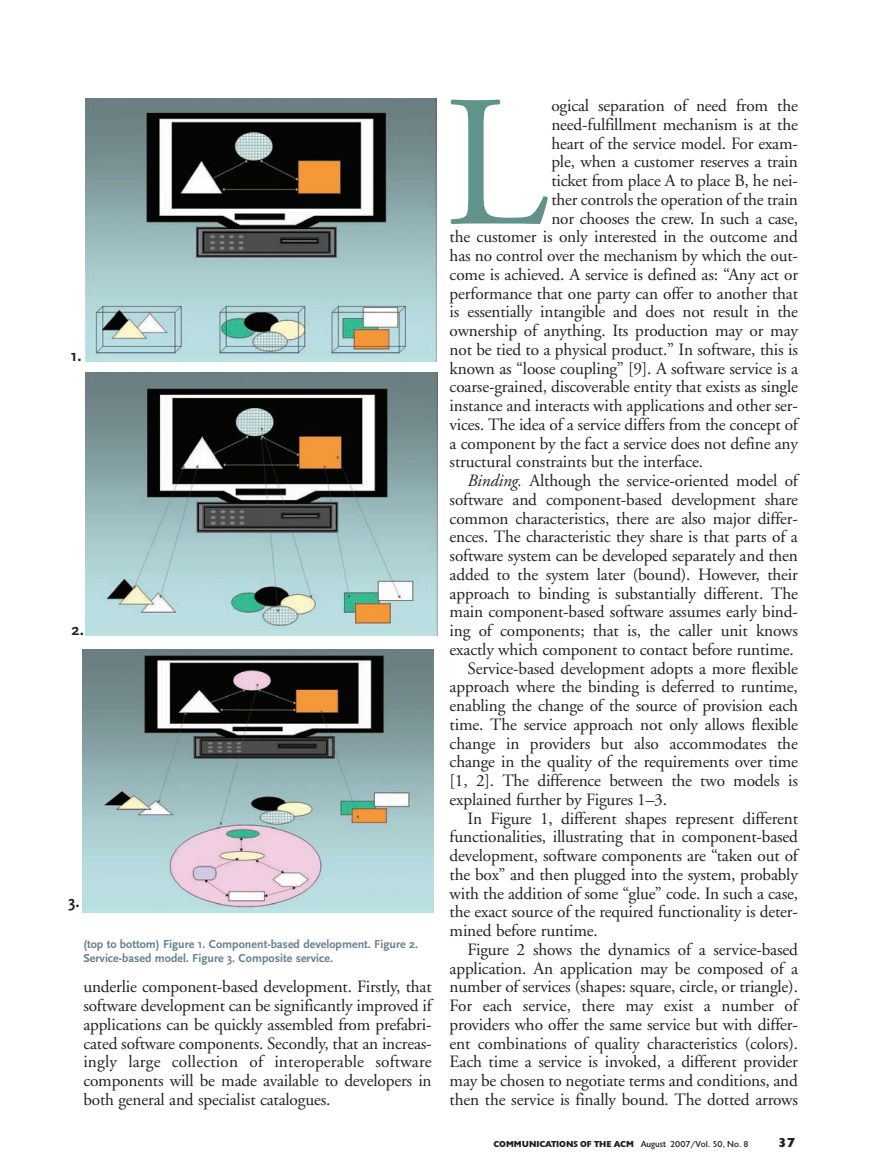
<style>
.page{position:relative;width:879px;height:1174px;background:#fff}
.page>*{position:absolute;margin:0;border:0;box-sizing:border-box;transform-origin:0 0}
.t1{font:186.9px "Adobe Garamond";color:#61938a}
.t2{font:700 18px "Gill Sans";letter-spacing:-.01em;color:#231f20}
.t3{font:17.25px/18.8px "Adobe Garamond";letter-spacing:-.01em;color:#231f20;text-align:justify}
.t4{font:700 16.5px "Scala Sans";color:#231f20}
.t5{font:900 13.5px "Gill";color:#231f20}
.t6{font:700 12px/13.5px "Scala Sans";color:#67818d}
.t7{font:900 9px "Gill";color:#231f20}
.s1{font-style:italic}
.s2{font-weight:400}
</style>
<div class="page">
<img style="left:85px;top:98px;width:351px;height:263px">
<img style="left:85px;top:373px;width:352px;height:263px">
<img style="left:82px;top:649px;width:351px;height:264px">
<p class="t4" style="left:71px;top:346px;width:12px">1.</p>
<p class="t4" style="left:71px;top:620px;width:14px">2.</p>
<p class="t4" style="left:68px;top:892px;width:13px">3.</p>
<p class="t6" style="left:83px;top:938px;width:336px">(top to bottom) Figure 1. Component-based development. Figure 2.<br>Service-based model. Figure 3. Composite service.</p>
<p class="t2" style="left:185px;top:994px;width:165px">Elfatatry fig 3 (8/07)</p>
<p class="t3" style="left:83px;top:979px;width:350px">underlie component-based development. Firstly, that software development can be significantly improved if applications can be quickly assembled from prefabri&shy;cated software components. Secondly, that an increas&shy;ingly large collection of interoperable software components will be made available to developers in both general and specialist catalogues.</p>
<h1 class="t1" style="left:444px;top:90px;width:105px">L</h1>
<p class="t3" style="left:551px;top:98px;width:248px">ogical separation of need from the</p>
<p class="t3" style="left:551px;top:116px;width:248px">need-fulfillment mechanism is at the</p>
<p class="t3" style="left:551px;top:135px;width:248px">heart of the service model. For exam-</p>
<p class="t3" style="left:551px;top:154px;width:248px">ple, when a customer reserves a train</p>
<p class="t3" style="left:551px;top:173px;width:248px">ticket from place A to place B, he nei-</p>
<p class="t3" style="left:551px;top:191px;width:248px">ther controls the operation of the train</p>
<p class="t3" style="left:551px;top:210px;width:248px">nor chooses the crew. In such a case,</p>
<p class="t3" style="left:449px;top:229px;width:349px">the customer is only interested in the outcome and</p>
<p class="t3" style="left:449px;top:248px;width:350px">has no control over the mechanism by which the out-</p>
<p class="t3" style="left:449px;top:266px;width:350px">come is achieved. A service is defined as: “Any act or</p>
<p class="t3" style="left:449px;top:285px;width:350px">performance that one party can offer to another that</p>
<p class="t3" style="left:449px;top:304px;width:350px">is essentially intangible and does not result in the</p>
<p class="t3" style="left:449px;top:323px;width:350px">ownership of anything. Its production may or may</p>
<p class="t3" style="left:449px;top:341px;width:350px">not be tied to a physical product.” In software, this is</p>
<p class="t3" style="left:449px;top:360px;width:350px">known as “loose coupling” [9]. A software service is a</p>
<p class="t3" style="left:449px;top:379px;width:350px">coarse-grained, discoverable entity that exists as single</p>
<p class="t3" style="left:449px;top:398px;width:350px">instance and interacts with applications and other ser-</p>
<p class="t3" style="left:449px;top:416px;width:349px">vices. The idea of a service differs from the concept of</p>
<p class="t3" style="left:449px;top:435px;width:349px">a component by the fact a service does not define any</p>
<p class="t3" style="left:449px;top:454px;width:255px">structural constraints but the interface.</p>
<p class="t3" style="left:467px;top:473px;width:331px"><span class="s1">Binding.</span> Although the service-oriented model of</p>
<p class="t3" style="left:449px;top:491px;width:349px">software and component-based development share</p>
<p class="t3" style="left:449px;top:510px;width:350px">common characteristics, there are also major differ-</p>
<p class="t3" style="left:449px;top:529px;width:349px">ences. The characteristic they share is that parts of a</p>
<p class="t3" style="left:449px;top:548px;width:350px">software system can be developed separately and then</p>
<p class="t3" style="left:449px;top:566px;width:349px">added to the system later (bound). However, their</p>
<p class="t3" style="left:449px;top:585px;width:349px">approach to binding is substantially different. The</p>
<p class="t3" style="left:449px;top:604px;width:349px">main component-based software assumes early bind-</p>
<p class="t3" style="left:449px;top:623px;width:349px">ing of components; that is, the caller unit knows</p>
<p class="t3" style="left:449px;top:641px;width:345px">exactly which component to contact before runtime.</p>
<p class="t3" style="left:467px;top:660px;width:331px">Service-based development adopts a more flexible</p>
<p class="t3" style="left:449px;top:679px;width:349px">approach where the binding is deferred to runtime,</p>
<p class="t3" style="left:449px;top:698px;width:350px">enabling the change of the source of provision each</p>
<p class="t3" style="left:449px;top:716px;width:349px">time. The service approach not only allows flexible</p>
<p class="t3" style="left:449px;top:735px;width:349px">change in providers but also accommodates the</p>
<p class="t3" style="left:449px;top:754px;width:350px">change in the quality of the requirements over time</p>
<p class="t3" style="left:449px;top:773px;width:349px">[1, 2]. The difference between the two models is</p>
<p class="t3" style="left:449px;top:791px;width:219px">explained further by Figures 1–3.</p>
<p class="t3" style="left:467px;top:810px;width:331px">In Figure 1, different shapes represent different</p>
<p class="t3" style="left:449px;top:829px;width:349px">functionalities, illustrating that in component-based</p>
<p class="t3" style="left:449px;top:848px;width:349px">development, software components are “taken out of</p>
<p class="t3" style="left:449px;top:866px;width:349px">the box” and then plugged into the system, probably</p>
<p class="t3" style="left:449px;top:885px;width:350px">with the addition of some “glue” code. In such a case,</p>
<p class="t3" style="left:449px;top:904px;width:349px">the exact source of the required functionality is deter-</p>
<p class="t3" style="left:449px;top:923px;width:150px">mined before runtime.</p>
<p class="t3" style="left:467px;top:941px;width:331px">Figure 2 shows the dynamics of a service-based</p>
<p class="t3" style="left:449px;top:960px;width:350px">application. An application may be composed of a</p>
<p class="t3" style="left:449px;top:979px;width:349px">number of services (shapes: square, circle, or triangle).</p>
<p class="t3" style="left:449px;top:998px;width:349px">For each service, there may exist a number of</p>
<p class="t3" style="left:449px;top:1016px;width:349px">providers who offer the same service but with differ-</p>
<p class="t3" style="left:449px;top:1035px;width:350px">ent combinations of quality characteristics (colors).</p>
<p class="t3" style="left:449px;top:1054px;width:350px">Each time a service is invoked, a different provider</p>
<p class="t3" style="left:449px;top:1073px;width:349px">may be chosen to negotiate terms and conditions, and</p>
<p class="t3" style="left:449px;top:1091px;width:349px">then the service is finally bound. The dotted arrows</p>
<p class="t7" style="left:493px;top:1141px;width:257px">COMMUNICATIONS OF THE ACM <span class="s2">August 2007/Vol. 50, No. 8</span></p>
<p class="t5" style="left:777px;top:1138px;width:19px">37</p>
</div>
